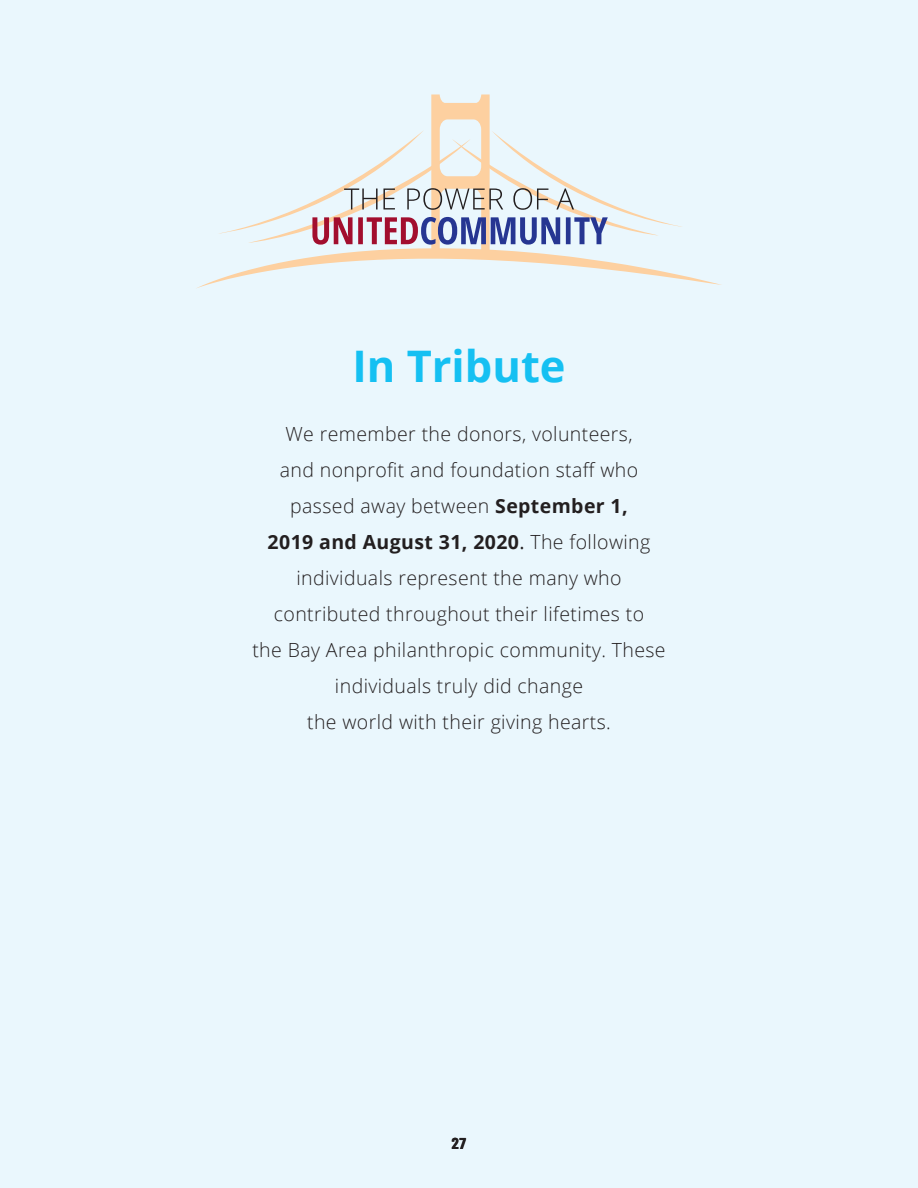
<style>
.page{position:relative;width:918px;height:1188px;background:#eaf7fd}
.page>*{position:absolute;margin:0;border:0;box-sizing:border-box;transform-origin:0 0}
.t1{font:700 43.5px "Open Sans";color:#15c0f2}
.t2{font:300 19.5px/36px "Open Sans";letter-spacing:.02em;color:#231f20;text-align:center}
.t3{font:700 16.5px "Config Condensed";color:#231f20}
.s1{font-weight:700}
.s2{font-weight:400}
</style>
<div class="page">
<svg style="left:196px;top:94px;width:525px;height:195px"></svg>
<h1 class="t1" style="left:352px;top:336px;width:215px">In Tribute</h1>
<p class="t2" style="left:252px;top:415px;width:415px">We remember the donors, volunteers,<br>and nonprofit and foundation staff who passed away between <span class="s1">September 1,<br>2019 and August 31, 2020</span><span class="s2">.</span> The following individuals represent the many who contributed throughout their lifetimes to<br>the Bay Area philanthropic community. These individuals truly did change<br>the world with their giving hearts.</p>
<p class="t3" style="left:452px;top:1134px;width:16px">27</p>
</div>
